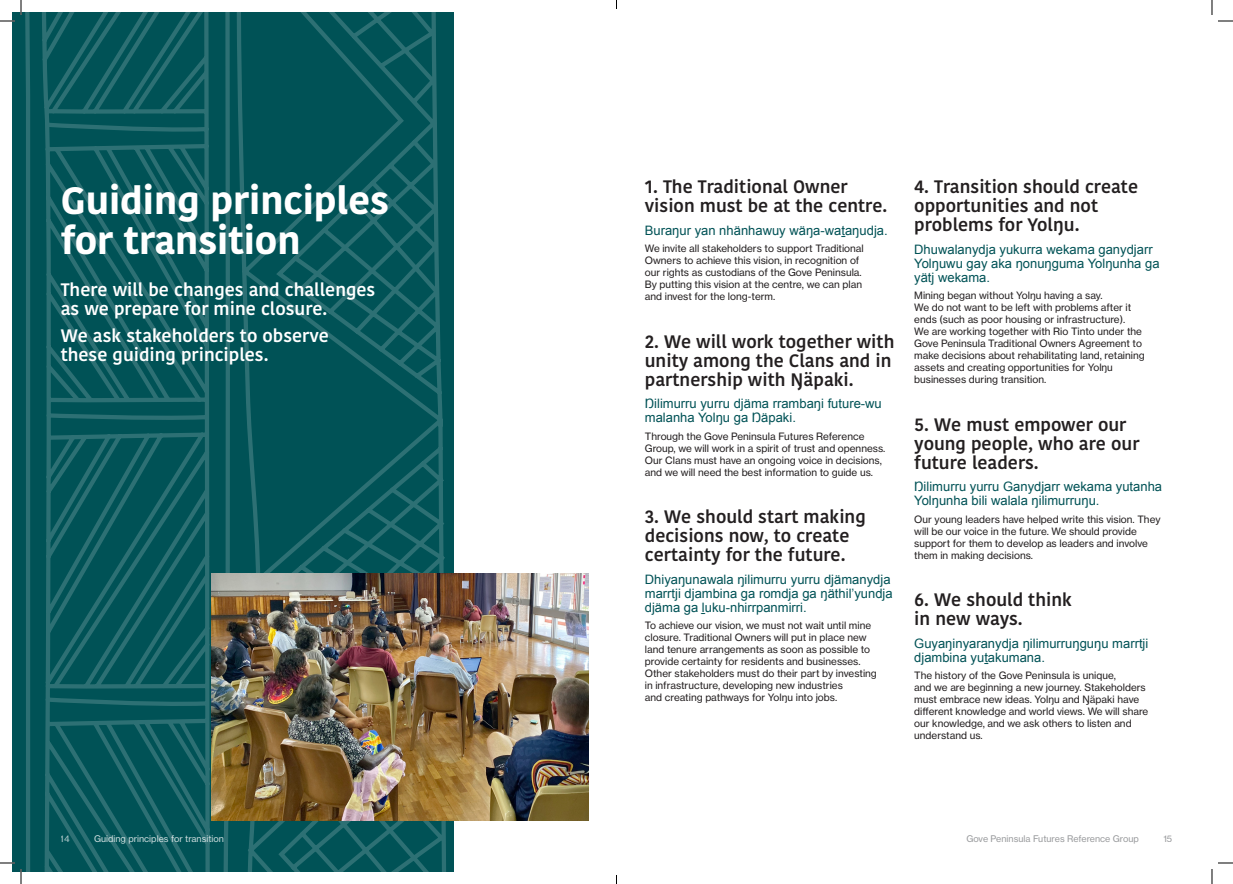
<style>
.page{position:relative;width:1233px;height:884px;background:#fff}
.page>*{position:absolute;margin:0;border:0;box-sizing:border-box;transform-origin:0 0}
.Heading___Koh_38pt{font:700 38px/40px "Kohinoor Devanagari";color:#fff}
.Header_Page___Koh_18{font:600 18px/19px "Kohinoor Devanagari";color:#231f20}
.Section_Intro___Koh{font:600 18px/19px "Kohinoor Devanagari";color:#fff}
.Translation___Arial{font:13px/14px "Arial";color:#005256}
.Body___Neue_10pt{font:10px/12px "N Haas Grotesk TX Pro 55 Rg";color:#231f20}
.t1{font:9px "N Haas Grotesk TX Pro 55 Rg";color:#808285}
.t2{font:9px "N Haas Grotesk TX Pro 55 Rg";color:#fff}
</style>
<div class="page">
<svg style="left:20px;top:12px;width:434px;height:859px;background:#0a585c"></svg>
<img style="left:212px;top:574px;width:376px;height:246px">
<svg style="left:1218px;top:20px;width:15px;height:2px"></svg>
<svg style="left:1218px;top:862px;width:15px;height:2px"></svg>
<svg style="left:0;top:0;width:22px;height:22px"></svg>
<svg style="left:0;top:862px;width:22px;height:22px"></svg>
<svg style="left:1211px;top:0;width:1px;height:15px"></svg>
<svg style="left:1211px;top:869px;width:1px;height:15px"></svg>
<p class="Heading___Koh_38pt" style="left:61px;top:180px;width:330px">Guiding principles for transition</p>
<p class="Section_Intro___Koh" style="left:61px;top:280px;width:316px">There will be changes and challenges as we prepare for mine closure.</p>
<p class="Section_Intro___Koh" style="left:61px;top:326px;width:270px">We ask stakeholders to observe these guiding principles.</p>
<p class="Header_Page___Koh_18" style="left:645px;top:177px;width:244px">1. The Traditional Owner vision must be at the centre.</p>
<p class="Translation___Arial" style="left:645px;top:223px;width:244px">Buraŋur yan nhänhawuy wäŋa-waṯaŋudja.</p>
<p class="Body___Neue_10pt" style="left:645px;top:242px;width:220px">We invite all stakeholders to support Traditional Owners to achieve this vision, in recognition of our rights as custodians of the Gove Peninsula.<br>By putting this vision at the centre, we can plan and invest for the long-term.</p>
<p class="Header_Page___Koh_18" style="left:645px;top:332px;width:251px">2. We will work together with unity among the Clans and in partnership with Ŋäpaki.</p>
<p class="Translation___Arial" style="left:645px;top:397px;width:238px">Ŋilimurru yurru djäma rrambaŋi future-wu malanha Yolŋu ga Ŋäpaki.</p>
<p class="Body___Neue_10pt" style="left:645px;top:430px;width:242px">Through the Gove Peninsula Futures Reference Group, we will work in a spirit of trust and openness.<br>Our Clans must have an ongoing voice in decisions, and we will need the best information to guide us.</p>
<p class="Header_Page___Koh_18" style="left:645px;top:507px;width:222px">3. We should start making decisions now, to create certainty for the future.</p>
<p class="Translation___Arial" style="left:645px;top:572px;width:249px">Dhiyaŋunawala ŋilimurru yurru djämanydja marrtji djambina ga romdja ga ŋäthil’yundja djäma ga ḻuku-nhirrpanmirri.</p>
<p class="Body___Neue_10pt" style="left:645px;top:620px;width:233px">To achieve our vision, we must not wait until mine closure. Traditional Owners will put in place new land tenure arrangements as soon as possible to provide certainty for residents and businesses.<br>Other stakeholders must do their part by investing in infrastructure, developing new industries<br>and creating pathways for Yolŋu into jobs.</p>
<p class="Header_Page___Koh_18" style="left:914px;top:177px;width:225px">4. Transition should create opportunities and not problems for Yolŋu.</p>
<p class="Translation___Arial" style="left:914px;top:242px;width:247px">Dhuwalanydja yukurra wekama ganydjarr<br>Yolŋuwu gay aka ŋonuŋguma Yolŋunha ga yätj wekama.</p>
<p class="Body___Neue_10pt" style="left:914px;top:289px;width:232px">Mining began without Yolŋu having a say.<br>We do not want to be left with problems after it ends (such as poor housing or infrastructure).<br>We are working together with Rio Tinto under the Gove Peninsula Traditional Owners Agreement to make decisions about rehabilitating land, retaining assets and creating opportunities for Yolŋu businesses during transition.</p>
<p class="Header_Page___Koh_18" style="left:914px;top:415px;width:227px">5. We must empower our young people, who are our future leaders.</p>
<p class="Translation___Arial" style="left:914px;top:480px;width:249px">Ŋilimurru yurru Ganydjarr wekama yutanha<br>Yolŋunha bili walala ŋilimurruŋu.</p>
<p class="Body___Neue_10pt" style="left:914px;top:513px;width:248px">Our young leaders have helped write this vision. They will be our voice in the future. We should provide support for them to develop as leaders and involve them in making decisions.</p>
<p class="Header_Page___Koh_18" style="left:914px;top:590px;width:159px">6. We should think in new ways.</p>
<p class="Translation___Arial" style="left:914px;top:636px;width:236px">Guyaŋinyaranydja ŋilimurruŋguŋu marrtji djambina yuṯakumana.</p>
<p class="Body___Neue_10pt" style="left:914px;top:670px;width:236px">The history of the Gove Peninsula is unique,<br>and we are beginning a new journey. Stakeholders must embrace new ideas. Yolŋu and Ŋäpaki have different knowledge and world views. We will share our knowledge, and we ask others to listen and understand us.</p>
<p class="t2" style="left:61px;top:833px;width:11px">14</p>
<p class="t2" style="left:94px;top:833px;width:132px">Guiding principles for transition</p>
<p class="t1" style="left:966px;top:833px;width:174px">Gove Peninsula Futures Reference Group</p>
<p class="t1" style="left:1163px;top:833px;width:10px">15</p>
</div>
